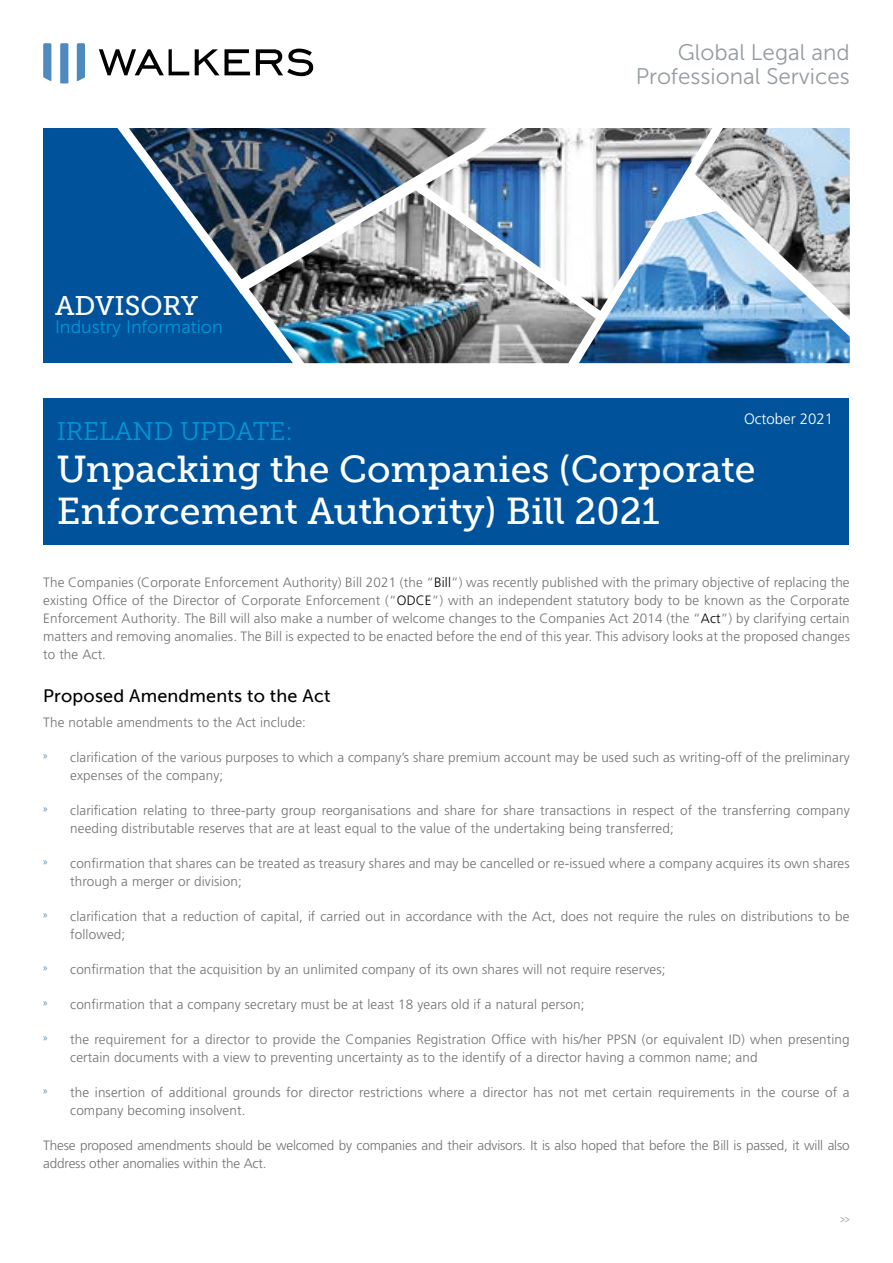
<style>
.page{position:relative;width:893px;height:1263px;background:#fff}
.page>*{position:absolute;margin:0;border:0;box-sizing:border-box;transform-origin:0 0}
.t1{font:37.5px/42px "Museo Slab 500";color:#fff}
.t2{font:27px "Museo Slab 500";color:#fff}
.t3{font:25.5px "Museo Slab 300";color:#0096d6}
.t4{font:22.5px/24px "Museo Sans 300";color:#949ca1;text-align:right}
.t5{font:18px "Museo Sans 500";letter-spacing:.01em;color:#000}
.t6{font:18px "Museo Sans 300";color:#0096d6}
.t7{font:300 15px "Frutiger LT Pro";color:#fff}
.t8{font:300 13.5px/18px "Frutiger LT Pro";letter-spacing:.01em;color:#717073}
.t9{font:300 13.5px/18px "Frutiger LT Pro";letter-spacing:-.01em;color:#717073}
.t10{font:12px "Museo Sans 300";color:#949ca1;scale:.75 1}
.s1{color:#000}
</style>
<div class="page">
<svg style="left:99px;top:49px;width:73px;height:21px"></svg>
<svg style="left:195px;top:49px;width:54px;height:21px"></svg>
<svg style="left:256px;top:49px;width:57px;height:17px"></svg>
<svg style="left:43px;top:43px;width:8px;height:38px"></svg>
<svg style="left:60px;top:43px;width:8px;height:40px"></svg>
<svg style="left:77px;top:43px;width:8px;height:27px"></svg>
<div style="left:43px;top:94px;width:270px;height:269px;background:#00539b"></div>
<img style="left:313px;top:305px;width:245px;height:58px">
<img style="left:753px;top:128px;width:97px;height:32px">
<svg style="left:76px;top:70px;width:237px;height:294px"></svg>
<svg style="left:221px;top:66px;width:337px;height:239px"></svg>
<img style="left:402px;top:172px;width:156px;height:158px">
<img style="left:558px;top:128px;width:195px;height:236px">
<img style="left:659px;top:160px;width:191px;height:195px">
<div style="left:21px;top:88px;width:850px;height:40px;background:#fff"></div>
<div style="left:43px;top:398px;width:806px;height:147px;background:#00539b"></div>
<h2 class="t2" style="left:55px;top:291px;width:145px">ADVISORY</h2>
<h3 class="t6" style="left:55px;top:317px;width:169px">Industry Information</h3>
<h3 class="t4" style="left:636px;top:41px;width:216px">Global Legal and<br>Professional Services</h3>
<p class="t7" style="left:744px;top:410px;width:91px">October 2021</p>
<h3 class="t3" style="left:57px;top:417px;width:238px">IRELAND UPDATE:</h3>
<h1 class="t1" style="left:57px;top:448px;width:701px">Unpacking the Companies (Corporate<br>Enforcement Authority) Bill 2021</h1>
<p class="t8" style="left:43px;top:573px;width:808px;text-align:justify">The Companies (Corporate Enforcement Authority) Bill 2021 (the “<span class="s1">Bill</span>”) was recently published with the primary objective of replacing the existing Office of the Director of Corporate Enforcement (“<span class="s1">ODCE</span>”) with an independent statutory body to be known as the Corporate Enforcement Authority. The Bill will also make a number of welcome changes to the Companies Act 2014 (the “<span class="s1">Act</span>”) by clarifying certain matters and removing anomalies. The Bill is expected to be enacted before the end of this year. This advisory looks at the proposed changes to the Act.</p>
<h3 class="t5" style="left:43px;top:686px;width:289px">Proposed Amendments to the Act</h3>
<p class="t8" style="left:43px;top:713px;width:264px">The notable amendments to the Act include:</p>
<p class="t8" style="left:70px;top:748px;width:781px;text-indent:-27px"><sup>»</sup> clarification of the various purposes to which a company’s share premium account may be used such as writing-off of the preliminary expenses of the company;</p>
<p class="t8" style="left:70px;top:801px;width:781px;text-indent:-27px"><sup>»</sup> clarification relating to three-party group reorganisations and share for share transactions in respect of the transferring company needing distributable reserves that are at least equal to the value of the undertaking being transferred;</p>
<p class="t8" style="left:70px;top:854px;width:781px;text-indent:-27px"><sup>»</sup> confirmation that shares can be treated as treasury shares and may be cancelled or re-issued where a company acquires its own shares through a merger or division;</p>
<p class="t8" style="left:70px;top:907px;width:781px;text-indent:-27px"><sup>»</sup> clarification that a reduction of capital, if carried out in accordance with the Act, does not require the rules on distributions to be followed;</p>
<p class="t8" style="left:43px;top:960px;width:624px"><sup>»</sup> confirmation that the acquisition by an unlimited company of its own shares will not require reserves;</p>
<p class="t8" style="left:43px;top:995px;width:543px"><sup>»</sup> confirmation that a company secretary must be at least 18 years old if a natural person;</p>
<p class="t8" style="left:70px;top:1030px;width:781px;text-indent:-27px"><sup>»</sup> the requirement for a director to provide the Companies Registration Office with his/her PPSN (or equivalent ID) when presenting certain documents with a view to preventing uncertainty as to the identify of a director having a common name; and</p>
<p class="t8" style="left:70px;top:1083px;width:781px;text-indent:-27px"><sup>»</sup> the insertion of additional grounds for director restrictions where a director has not met certain requirements in the course of a company becoming insolvent.</p>
<p class="t9" style="left:43px;top:1136px;width:808px">These proposed amendments should be welcomed by companies and their advisors. It is also hoped that before the Bill is passed, it will also address other anomalies within the Act.</p>
<p class="t10" style="left:840px;top:1212px;width:15px">&gt;&gt;</p>
</div>
